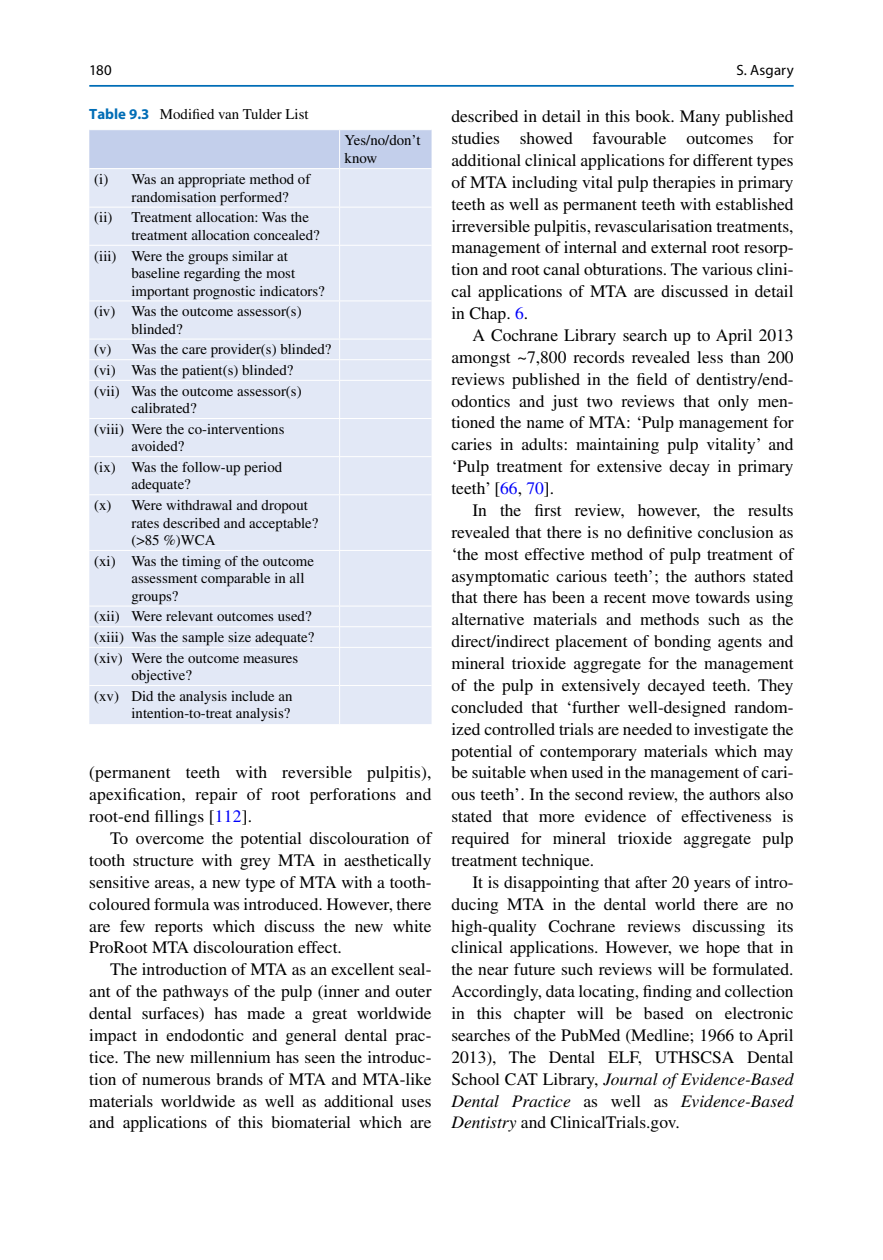
<style>
.page{position:relative;width:883px;height:1260px;background:#fff}
.page>*{position:absolute;margin:0;border:0;box-sizing:border-box;transform-origin:0 0}
.t1{font:17.5px/21.9px "Times";color:#000;text-align:justify}
.t2{font:14.88px/17.5px "Times";color:#000}
.t3{font:14.88px "Myriad";letter-spacing:.01em;color:#000}
.s1{font-family:"Myriad";font-weight:700;color:#006db6}
.s2{color:#0000fa}
.s3{font-style:italic}
</style>
<div class="page">
<div style="left:89px;top:130px;width:343px;height:38px;background:#c3cfeb"></div>
<div style="left:89px;top:169px;width:343px;height:555px;background:#e2e8f6"></div>
<hr style="left:339px;top:130px;width:1px;height:38px;background:#fff">
<hr style="left:339px;top:169px;width:1px;height:38px;background:#fff">
<hr style="left:89px;top:207px;width:343px;height:1px;background:#fff">
<hr style="left:339px;top:208px;width:1px;height:37px;background:#fff">
<hr style="left:89px;top:245px;width:343px;height:1px;background:#fff">
<hr style="left:339px;top:246px;width:1px;height:54px;background:#fff">
<hr style="left:89px;top:300px;width:343px;height:1px;background:#fff">
<hr style="left:339px;top:301px;width:1px;height:38px;background:#fff">
<hr style="left:89px;top:339px;width:343px;height:1px;background:#fff">
<hr style="left:89px;top:359px;width:343px;height:1px;background:#fff">
<svg style="left:339px;top:340px;width:1px;height:40px"></svg>
<hr style="left:89px;top:380px;width:343px;height:1px;background:#fff">
<hr style="left:339px;top:381px;width:1px;height:37px;background:#fff">
<hr style="left:89px;top:418px;width:343px;height:1px;background:#fff">
<hr style="left:339px;top:419px;width:1px;height:37px;background:#fff">
<hr style="left:89px;top:456px;width:343px;height:1px;background:#fff">
<hr style="left:339px;top:457px;width:1px;height:37px;background:#fff">
<hr style="left:89px;top:494px;width:343px;height:1px;background:#fff">
<hr style="left:339px;top:495px;width:1px;height:55px;background:#fff">
<hr style="left:89px;top:550px;width:343px;height:1px;background:#fff">
<hr style="left:339px;top:551px;width:1px;height:55px;background:#fff">
<hr style="left:89px;top:606px;width:343px;height:1px;background:#fff">
<hr style="left:89px;top:626px;width:343px;height:1px;background:#fff">
<svg style="left:339px;top:607px;width:1px;height:40px"></svg>
<hr style="left:89px;top:647px;width:343px;height:1px;background:#fff">
<hr style="left:339px;top:648px;width:1px;height:37px;background:#fff">
<hr style="left:340px;top:685px;width:92px;height:1px;background:#fff">
<hr style="left:89px;top:685px;width:251px;height:1px;background:#fff">
<hr style="left:339px;top:686px;width:1px;height:38px;background:#fff">
<hr style="left:89px;top:85px;width:705px;height:2px;background:#006db6">
<p class="t3" style="left:89px;top:64px;width:24px">180</p>
<p class="t2" style="left:89px;top:106px;width:221px"><span class="s1">Table 9.3</span> Modified van Tulder List</p>
<p class="t2" style="left:94px;top:172px;width:16px">(i)</p>
<p class="t2" style="left:131px;top:172px;width:180px">Was an appropriate method of randomisation performed?</p>
<p class="t2" style="left:94px;top:210px;width:20px">(ii)</p>
<p class="t2" style="left:131px;top:210px;width:190px">Treatment allocation: Was the treatment allocation concealed?</p>
<p class="t2" style="left:131px;top:248px;width:195px;text-indent:-37px">(iii) Were the groups similar at baseline regarding the most important prognostic indicators?</p>
<p class="t2" style="left:131px;top:304px;width:172px;text-indent:-37px">(iv) Was the outcome assessor(s) blinded?</p>
<p class="t2" style="left:94px;top:342px;width:19px">(v)</p>
<p class="t2" style="left:94px;top:340px;width:239px;line-height:20.7px;text-indent:37px">Was the care provider(s) blinded? (vi) Was the patient(s) blinded?<br>(vii) Was the outcome assessor(s)</p>
<p class="t2" style="left:94px;top:399px;width:192px;line-height:20.7px;text-indent:37px">calibrated?<br>(viii) Were the co-interventions</p>
<p class="t2" style="left:94px;top:437px;width:190px;line-height:20.7px;text-indent:37px">avoided?<br>(ix) Was the follow-up period</p>
<p class="t2" style="left:131px;top:477px;width:61px">adequate?</p>
<p class="t2" style="left:94px;top:498px;width:19px">(x)</p>
<p class="t2" style="left:131px;top:498px;width:189px">Were withdrawal and dropout rates described and acceptable? (&gt;85 %)WCA</p>
<p class="t2" style="left:131px;top:553px;width:184px;text-indent:-37px">(xi) Was the timing of the outcome assessment comparable in all groups?</p>
<p class="t2" style="left:94px;top:607px;width:222px;line-height:20.7px">(xii) Were relevant outcomes used? (xiii) Was the sample size adequate? (xiv) Were the outcome measures</p>
<p class="t2" style="left:94px;top:666px;width:200px;line-height:20.7px;text-indent:37px">objective?<br>(xv) Did the analysis include an</p>
<p class="t2" style="left:131px;top:706px;width:161px">intention-to-treat analysis?</p>
<p class="t2" style="left:345px;top:133px;width:77px">Yes/no/don’t know</p>
<p class="t1" style="left:89px;top:763px;width:344px">( permanent teeth with reversible pulpitis), apexification, repair of root perforations and root-end fillings [ <span class="s2">112</span> ].</p>
<p class="t1" style="left:89px;top:829px;width:344px;text-indent:21px">To overcome the potential discolouration of tooth structure with grey MTA in aesthetically sensitive areas, a new type of MTA with a tooth&shy;coloured formula was introduced. However, there are few reports which discuss the new white ProRoot MTA discolouration effect.</p>
<p class="t1" style="left:89px;top:960px;width:344px;text-indent:21px">The introduction of MTA as an excellent seal&shy;ant of the pathways of the pulp (inner and outer dental surfaces) has made a great worldwide impact in endodontic and general dental prac&shy;tice. The new millennium has seen the introduc&shy;tion of numerous brands of MTA and MTA-like materials worldwide as well as additional uses and applications of this biomaterial which are</p>
<p class="t3" style="left:737px;top:64px;width:59px">S. Asgary</p>
<p class="t1" style="left:451px;top:107px;width:344px">described in detail in this book. Many published studies showed favourable outcomes for additional clinical applications for different types of MTA including vital pulp therapies in primary teeth as well as permanent teeth with established irreversible pulpitis, revascularisation treatments, management of internal and external root resorp&shy;tion and root canal obturations. The various clini&shy;cal applications of MTA are discussed in detail in Chap. <span class="s2">6</span>.</p>
<p class="t1" style="left:451px;top:326px;width:344px;text-indent:21px">A Cochrane Library search up to April 2013 amongst ~7,800 records revealed less than 200 reviews published in the field of dentistry/end&shy;odontics and just two reviews that only men&shy;tioned the name of MTA: ‘Pulp management for caries in adults: maintaining pulp vitality’ and ‘Pulp treatment for extensive decay in primary teeth’ [ <span class="s2">66</span> , <span class="s2">70</span> ].</p>
<p class="t1" style="left:451px;top:501px;width:344px;text-indent:21px">In the first review, however, the results revealed that there is no definitive conclusion as ‘the most effective method of pulp treatment of asymptomatic carious teeth’; the authors stated that there has been a recent move towards using alternative materials and methods such as the direct/indirect placement of bonding agents and mineral trioxide aggregate for the management of the pulp in extensively decayed teeth. They concluded that ‘further well-designed random&shy;ized controlled trials are needed to investigate the potential of contemporary materials which may be suitable when used in the management of cari&shy;ous teeth’. In the second review, the authors also stated that more evidence of effectiveness is required for mineral trioxide aggregate pulp treatment technique.</p>
<p class="t1" style="left:451px;top:873px;width:344px;text-indent:21px">It is disappointing that after 20 years of intro&shy;ducing MTA in the dental world there are no high-quality Cochrane reviews discussing its clinical applications. However, we hope that in the near future such reviews will be formulated.<br>Accordingly, data locating, finding and collection in this chapter will be based on electronic searches of the PubMed (Medline; 1966 to April 2013), The Dental ELF, UTHSCSA Dental School CAT Library, <span class="s3">Journal of Evidence-Based Dental Practice</span> as well as <span class="s3">Evidence-Based Dentistry</span> and ClinicalTrials.gov.</p>
</div>
